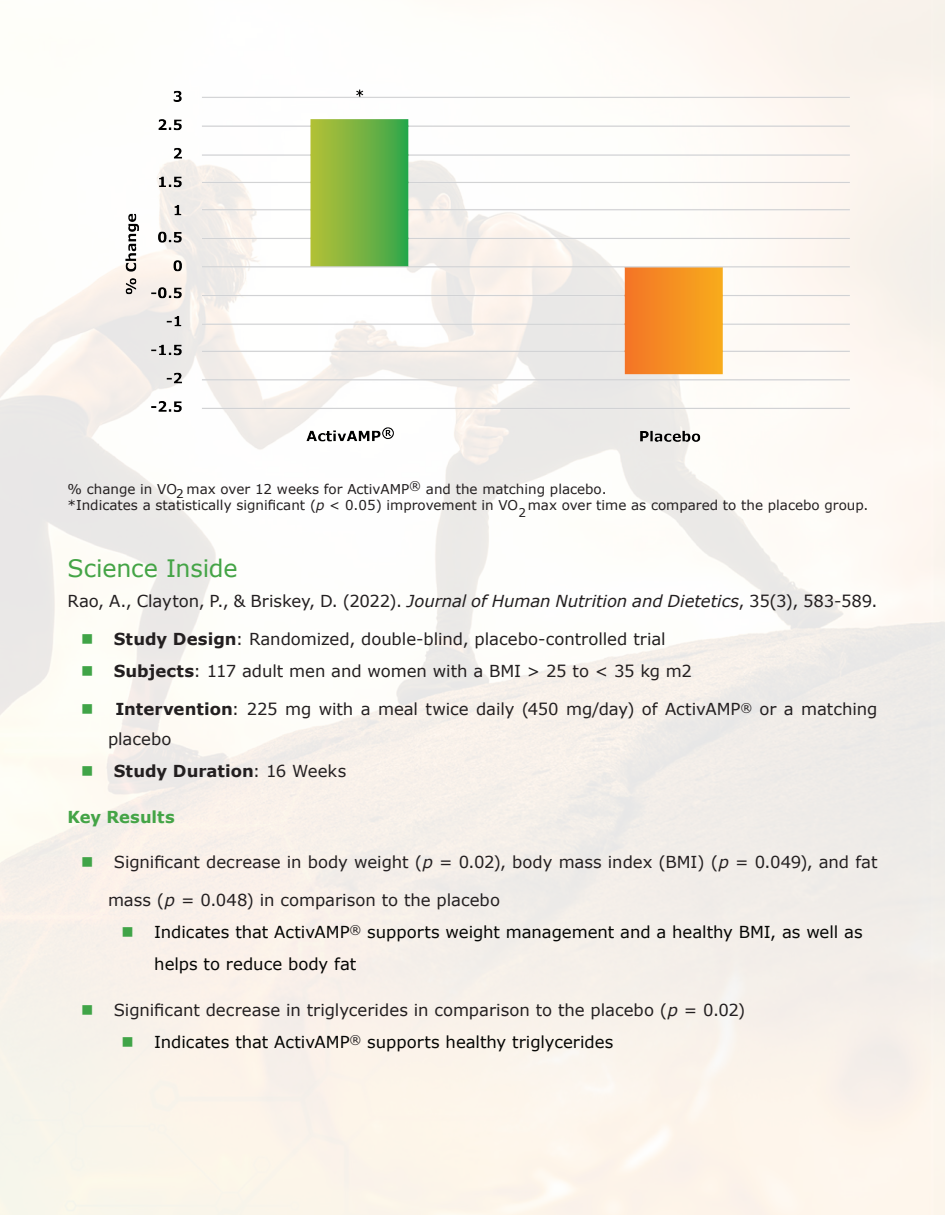
<style>
.page{position:relative;width:945px;height:1215px;background:#fff}
.page>*{position:absolute;margin:0;border:0;box-sizing:border-box;transform-origin:0 0}
.t1{font:24px "Verdana";letter-spacing:-.005em;color:#44a446}
.t2{font:16.5px/30px "Verdana";letter-spacing:-.005em;color:#231f20}
.t3{font:16.5px "Verdana";letter-spacing:-.005em;color:#040503}
.t4{font:700 16.5px "Verdana";color:#231f20}
.t5{font:700 16.5px "Verdana";color:#44a446}
.t6{font:13.5px "Verdana";color:#231f20}
.t7{font:12px "Verdana";color:#231f20}
.s1{font-style:italic}
.s2{font-weight:700}
.s3{font-weight:400}
</style>
<div class="page">
<img style="left:68px;top:63px;width:810px;height:408px">
<svg style="left:82px;top:766px;width:10px;height:10px"></svg>
<svg style="left:82px;top:857px;width:10px;height:10px"></svg>
<svg style="left:123px;top:927px;width:9px;height:10px"></svg>
<svg style="left:82px;top:1005px;width:10px;height:9px"></svg>
<svg style="left:123px;top:1037px;width:9px;height:9px"></svg>
<p class="t6" style="left:68px;top:480px;width:541px">% change in VO max over 12 weeks for ActivAMP<sup>®</sup> and the matching placebo.</p>
<p class="t6" style="left:68px;top:497px;width:803px">*Indicates a statistically significant (<span class="s1">p</span> &lt; 0.05) improvement in VO max over time as compared to the placebo group.</p>
<p class="t7" style="left:176px;top:486px;width:9px">2</p>
<p class="t7" style="left:519px;top:505px;width:9px">2</p>
<p class="t1" style="left:68px;top:553px;width:172px">Science Inside</p>
<p class="t2" style="left:68px;top:587px;width:812px">Rao, A., Clayton, P., &amp; Briskey, D. (2022). <span class="s1">Journal of Human Nutrition and Dietetics</span>, 35(3), 583-589.</p>
<p class="t2" style="left:114px;top:624px;width:553px"><span class="s2">Study Design</span>: Randomized, double-blind, placebo-controlled trial</p>
<p class="t2" style="left:114px;top:656px;width:580px"><span class="s2">Subjects</span>: 117 adult men and women with a BMI &gt; 25 to &lt; 35 kg m2</p>
<p class="t2" style="left:108px;top:694px;width:771px;text-indent:7px"><span class="s2">Intervention</span>: 225 mg with a meal twice daily (450 mg/day) of ActivAMP<sup>®</sup> or a matching placebo</p>
<p class="t4" style="left:114px;top:760px;width:234px">Study Duration<span class="s3">: 16 Weeks</span></p>
<p class="t5" style="left:68px;top:806px;width:109px">Key Results</p>
<p class="t2" style="left:114px;top:848px;width:765px">Significant decrease in body weight (<span class="s1">p</span> = 0.02), body mass index (BMI) (<span class="s1">p</span> = 0.049), and fat</p>
<p class="t2" style="left:108px;top:885px;width:394px">mass (<span class="s1">p</span> = 0.048) in comparison to the placebo</p>
<p class="t3" style="left:154px;top:921px;width:710px">Indicates that ActivAMP<sup>®</sup> supports weight management and a healthy BMI, as well as</p>
<p class="t3" style="left:154px;top:953px;width:204px">helps to reduce body fat</p>
<p class="t2" style="left:114px;top:995px;width:633px">Significant decrease in triglycerides in comparison to the placebo (<span class="s1">p</span> = 0.02)</p>
<p class="t3" style="left:154px;top:1031px;width:461px">Indicates that ActivAMP<sup>®</sup> supports healthy triglycerides</p>
</div>
